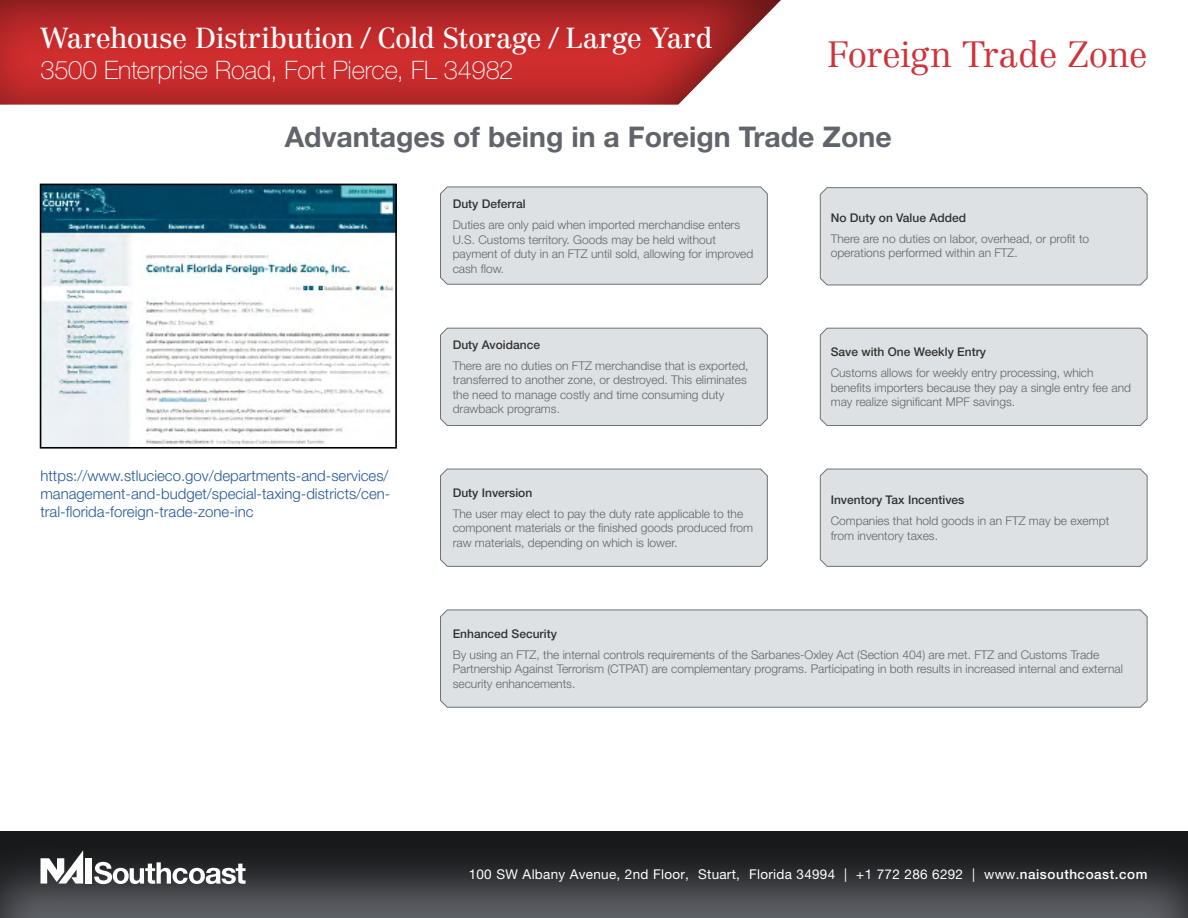
<style>
.page{position:relative;width:1188px;height:918px;background:#fff}
.page>*{position:absolute;margin:0;border:0;box-sizing:border-box;transform-origin:0 0}
.t1{font:300 36px "Centennial LT Std";letter-spacing:-.02em;color:#ce343a}
.t2{font:28.5px "Centennial LT Std";letter-spacing:-.015em;color:#fff}
.t3{font:700 28.5px "Helvetica Neue LT Std";color:#61646a}
.t4{font:100 25.5px "Helvetica Neue LT Std";letter-spacing:-.005em;color:#fff}
.t5{font:300 15px/18px "Helvetica Neue LT Std";color:#245897}
.t6{font:13.5px "Helvetica Neue LT Std";letter-spacing:.02em;color:#fff}
.t7{font:300 12px/14.4px "Helvetica Neue LT Std";color:#61646a}
.t8{font:500 12px "Helvetica Neue LT Std";color:#333232}
.s1{font-weight:500}
</style>
<div class="page">
<div style="left:0;top:830px;width:1188px;height:88px;background:#000;opacity:.75"></div>
<div style="left:85px;top:858px;width:7px;height:26px;background:#fff"></div>
<svg style="left:41px;top:850px;width:42px;height:34px"></svg>
<svg style="left:94px;top:862px;width:152px;height:22px"></svg>
<img style="left:43px;top:187px;width:351px;height:259px">
<div style="left:40px;top:184px;width:357px;height:265px;border:2px solid #000"></div>
<div style="left:440px;top:609px;width:708px;height:99px;background:#dee1e3"></div>
<div style="left:440px;top:186px;width:328px;height:99px;background:#dee1e3"></div>
<div style="left:440px;top:327px;width:328px;height:99px;background:#dee1e3"></div>
<div style="left:440px;top:468px;width:328px;height:99px;background:#dee1e3"></div>
<div style="left:820px;top:187px;width:328px;height:99px;background:#dee1e3"></div>
<div style="left:820px;top:327px;width:328px;height:99px;background:#dee1e3"></div>
<div style="left:820px;top:468px;width:328px;height:99px;background:#dee1e3"></div>
<div style="left:0;top:0;width:793px;height:106px;background:#000;opacity:.51"></div>
<h2 class="t2" style="left:40px;top:21px;width:674px">Warehouse Distribution / Cold Storage / Large Yard</h2>
<h3 class="t4" style="left:40px;top:56px;width:474px">3500 Enterprise Road, Fort Pierce, FL 34982</h3>
<h1 class="t1" style="left:827px;top:33px;width:322px">Foreign Trade Zone</h1>
<h2 class="t3" style="left:285px;top:119px;width:608px">Advantages of being in a Foreign Trade Zone</h2>
<p class="t5" style="left:40px;top:466px;width:351px">https://www.stlucieco.gov/departments-and-services/ management-and-budget/special-taxing-districts/cen&shy;tral-florida-foreign-trade-zone-inc</p>
<p class="t8" style="left:453px;top:197px;width:74px">Duty Deferral</p>
<p class="t7" style="left:453px;top:218px;width:302px">Duties are only paid when imported merchandise enters U.S. Customs territory. Goods may be held without payment of duty in an FTZ until sold, allowing for improved cash flow.</p>
<p class="t8" style="left:453px;top:337px;width:89px">Duty Avoidance</p>
<p class="t7" style="left:453px;top:358px;width:297px">There are no duties on FTZ merchandise that is exported, transferred to another zone, or destroyed. This eliminates the need to manage costly and time consuming duty drawback programs.</p>
<p class="t8" style="left:453px;top:485px;width:81px">Duty Inversion</p>
<p class="t7" style="left:453px;top:506px;width:302px">The user may elect to pay the duty rate applicable to the component materials or the finished goods produced from raw materials, depending on which is lower.</p>
<p class="t8" style="left:831px;top:211px;width:137px">No Duty on Value Added</p>
<p class="t7" style="left:831px;top:231px;width:260px">There are no duties on labor, overhead, or profit to operations performed within an FTZ.</p>
<p class="t8" style="left:831px;top:345px;width:157px">Save with One Weekly Entry</p>
<p class="t7" style="left:831px;top:365px;width:302px">Customs allows for weekly entry processing, which benefits importers because they pay a single entry fee and may realize significant MPF savings.</p>
<p class="t8" style="left:831px;top:493px;width:135px">Inventory Tax Incentives</p>
<p class="t7" style="left:831px;top:513px;width:280px">Companies that hold goods in an FTZ may be exempt from inventory taxes.</p>
<p class="t8" style="left:453px;top:626px;width:106px">Enhanced Security</p>
<p class="t7" style="left:453px;top:647px;width:672px">By using an FTZ, the internal controls requirements of the Sarbanes-Oxley Act (Section 404) are met. FTZ and Customs Trade<br>Partnership Against Terrorism (CTPAT) are complementary programs. Participating in both results in increased internal and external security enhancements.</p>
<p class="t6" style="left:469px;top:866px;width:680px">100 SW Albany Avenue, 2nd Floor, Stuart, Florida 34994 | +1 772 286 6292 | www.<span class="s1">naisouthcoast.com</span></p>
</div>
